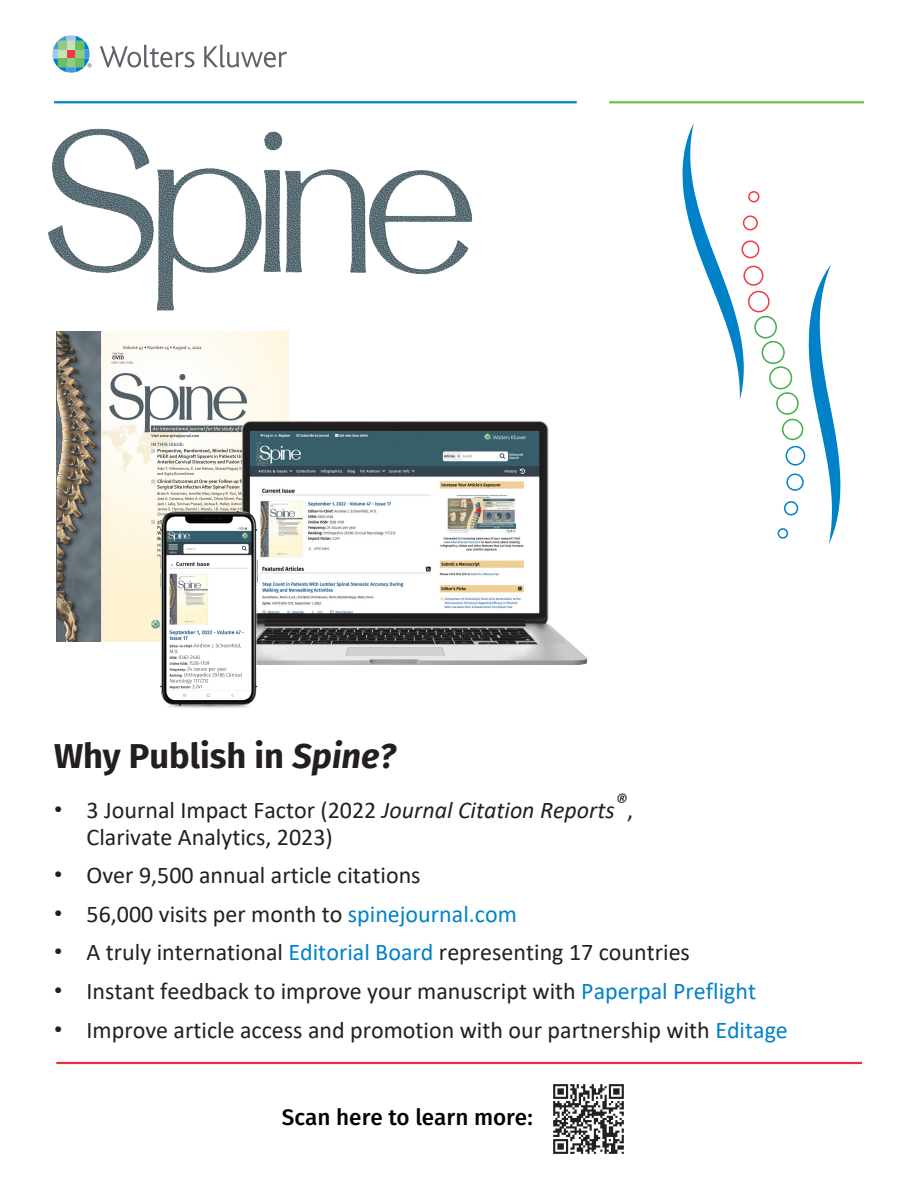
<style>
.page{position:relative;width:918px;height:1188px;background:#fff}
.page>*{position:absolute;margin:0;border:0;box-sizing:border-box;transform-origin:0 0}
.t1{font:700 34.5px "Fira Sans";color:#231f20}
.t2{font:24px/27.2px "Calibri";color:#231f20}
.t3{font:500 22.5px "Fira Sans";color:#010203}
.s1{font-style:italic}
.s2{font-family:"Fira Sans";font-size:25.65px}
.s3{color:#0082c8}
</style>
<div class="page">
<img style="left:56px;top:332px;width:233px;height:310px">
<div style="left:748px;top:191px;width:11px;height:11px;border:2px solid #ee3a41;border-radius:50%"></div>
<div style="left:743px;top:215px;width:15px;height:15px;border:2px solid #ee3a41;border-radius:50%"></div>
<div style="left:742px;top:240px;width:17px;height:18px;border:2px solid #ee3a41;border-radius:50%"></div>
<div style="left:743px;top:266px;width:21px;height:20px;border:2px solid #ee3a41;border-radius:50%"></div>
<div style="left:748px;top:291px;width:22px;height:21px;border:2px solid #ee3a41;border-radius:50%"></div>
<div style="left:754px;top:316px;width:23px;height:22px;border:2px solid #40ae49;border-radius:50%"></div>
<div style="left:762px;top:341px;width:23px;height:23px;border:2px solid #40ae49;border-radius:50%"></div>
<div style="left:769px;top:366px;width:23px;height:23px;border:2px solid #40ae49;border-radius:50%"></div>
<div style="left:776px;top:392px;width:23px;height:23px;border:2px solid #40ae49;border-radius:50%"></div>
<div style="left:782px;top:419px;width:21px;height:21px;border:2px solid #40ae49;border-radius:50%"></div>
<div style="left:786px;top:446px;width:19px;height:20px;border:2px solid #0082c8;border-radius:50%"></div>
<div style="left:786px;top:473px;width:18px;height:18px;border:2px solid #0082c8;border-radius:50%"></div>
<div style="left:784px;top:501px;width:14px;height:14px;border:2px solid #0082c8;border-radius:50%"></div>
<div style="left:778px;top:528px;width:10px;height:11px;border:2px solid #0082c8;border-radius:50%"></div>
<svg style="left:682px;top:123px;width:62px;height:276px"></svg>
<svg style="left:809px;top:264px;width:31px;height:280px"></svg>
<hr style="left:54px;top:101px;width:523px;height:2px;background:#0082c8">
<hr style="left:609px;top:101px;width:255px;height:2px;background:#74bf43">
<svg style="left:100px;top:45px;width:94px;height:22px"></svg>
<svg style="left:204px;top:45px;width:83px;height:22px"></svg>
<svg style="left:52px;top:35px;width:40px;height:38px"></svg>
<img style="left:48px;top:101px;width:485px;height:231px">
<hr style="left:56px;top:1062px;width:806px;height:2px;background:#ee2c3b">
<img style="left:183px;top:411px;width:404px;height:254px">
<img style="left:115px;top:487px;width:174px;height:221px">
<img style="left:553px;top:1084px;width:71px;height:70px">
<h1 class="t1" style="left:54px;top:727px;width:343px">Why Publish in <span class="s1">Spine?</span></h1>
<p class="t2" style="left:87px;top:796px;width:548px;text-indent:-33px"><span class="s2">•</span> 3 Journal Impact Factor (2022 <span class="s1">Journal Citation Reports</span><sup>®</sup>,<br>Clarivate Analytics, 2023)</p>
<p class="t2" style="left:54px;top:861px;width:368px"><span class="s2">•</span> Over 9,500 annual article citations</p>
<p class="t2" style="left:54px;top:900px;width:464px"><span class="s2">•</span> 56,000 visits per month to <span class="s3">spinejournal.com</span></p>
<p class="t2" style="left:54px;top:938px;width:638px"><span class="s2">•</span> A truly international <span class="s3">Editorial Board</span> representing 17 countries</p>
<p class="t2" style="left:54px;top:977px;width:704px"><span class="s2">•</span> Instant feedback to improve your manuscript with <span class="s3">Paperpal Preflight</span></p>
<p class="t2" style="left:54px;top:1015px;width:735px"><span class="s2">•</span> Improve article access and promotion with our partnership with <span class="s3">Editage</span></p>
<p class="t3" style="left:282px;top:1099px;width:252px">Scan here to learn more:</p>
</div>
